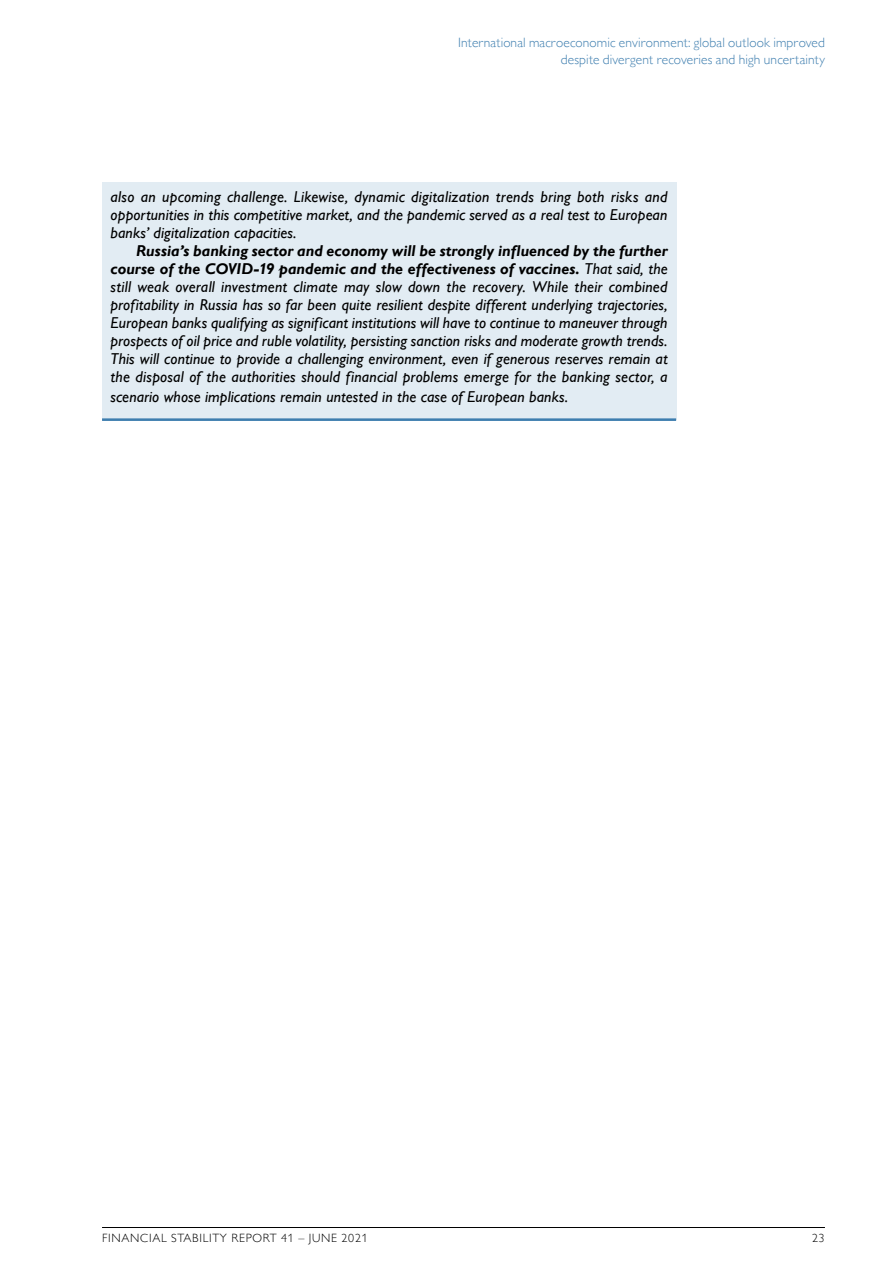
<style>
.page{position:relative;width:893px;height:1263px;background:#fff}
.page>*{position:absolute;margin:0;border:0;box-sizing:border-box;transform-origin:0 0}
.t1{font:italic 500 15.75px/18px "Gill Sans MT Pro";letter-spacing:.01em;color:#000;text-align:justify}
.t2{font:300 13.5px/16.5px "Gill Sans MT Pro";letter-spacing:.01em;color:#3e7eaf;text-align:right}
.t3{font:300 12px "Gill Sans MT Pro";letter-spacing:.06em;color:#000}
.s1{font-weight:700}
</style>
<div class="page">
<hr style="left:102px;top:1227px;width:723px;height:1px;background:#000">
<div style="left:102px;top:183px;width:574px;height:60px;background:#e2ecf3"></div>
<div style="left:102px;top:237px;width:574px;height:173px;background:#e2ecf3"></div>
<div style="left:102px;top:391px;width:574px;height:28px;background:#e2ecf3"></div>
<hr style="left:102px;top:418px;width:574px;height:3px;background:#3e7eaf">
<p class="t2" style="left:458px;top:34px;width:368px">International macroeconomic environment: global outlook improved despite divergent recoveries and high uncertainty</p>
<p class="t1" style="left:111px;top:188px;width:558px">also an upcoming challenge. Likewise, dynamic digitalization trends bring both risks and opportunities in this competitive market, and the pandemic served as a real test to European banks’ digitalization capacities.</p>
<p class="t1" style="left:111px;top:242px;width:559px;text-indent:26px"><span class="s1">Russia’s banking sector and economy will be strongly influenced by the further course of the COVID-19 pandemic and the effectiveness of vaccines.</span> That said, the still weak overall investment climate may slow down the recovery. While their combined profitability in Russia has so far been quite resilient despite different underlying trajectories, European banks qualifying as significant institutions will have to continue to maneuver through prospects of oil price and ruble volatility, persisting sanction risks and moderate growth trends.<br>This will continue to provide a challenging environment, even if generous reserves remain at the disposal of the authorities should financial problems emerge for the banking sector, a</p>
<p class="t1" style="left:111px;top:388px;width:459px">scenario whose implications remain untested in the case of European banks.</p>
<p class="t3" style="left:102px;top:1231px;width:267px">FINANCIAL STABILITY REPORT 41 – JUNE 2021</p>
<p class="t3" style="left:812px;top:1231px;width:14px">23</p>
</div>
